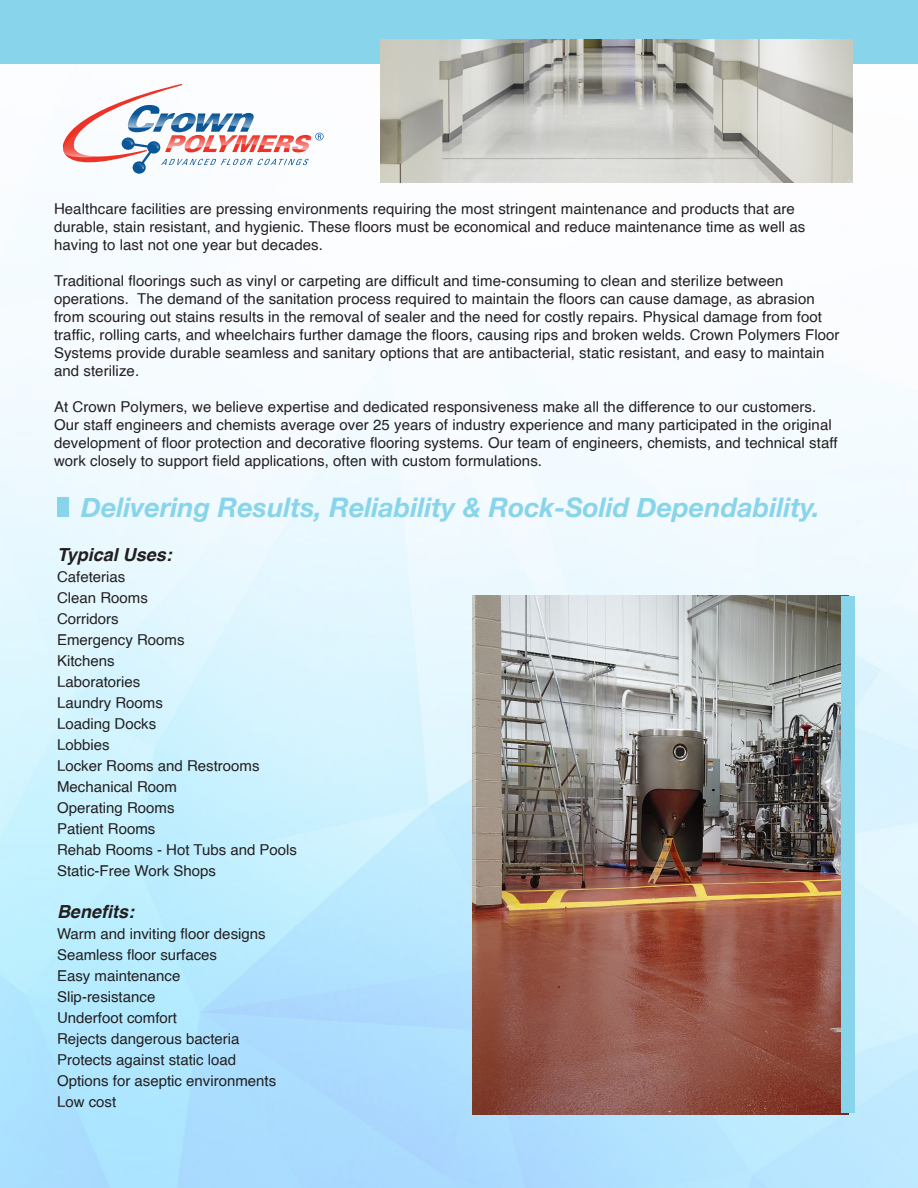
<style>
.page{position:relative;width:918px;height:1188px;background:#fff}
.page>*{position:absolute;margin:0;border:0;box-sizing:border-box;transform-origin:0 0}
.t1{font:italic 700 27px "Helvetica Neue";color:#88d5eb}
.t2{font:italic 700 18px "Helvetica";color:#231f20}
.t3{font:15px/18px "Helvetica";letter-spacing:.005em;color:#231f20}
</style>
<div class="page">
<img style="left:0;top:64px;width:918px;height:1124px">
<div style="left:0;top:0;width:918px;height:64px;background:#88d5eb"></div>
<svg style="left:63px;top:84px;width:261px;height:90px"></svg>
<img style="left:381px;top:39px;width:471px;height:144px">
<img style="left:472px;top:596px;width:376px;height:518px">
<div style="left:841px;top:596px;width:13px;height:517px;background:#88d5eb"></div>
<div style="left:58px;top:497px;width:11px;height:20px;background:#88d5eb"></div>
<p class="t3" style="left:54px;top:200px;width:753px">Healthcare facilities are pressing environments requiring the most stringent maintenance and products that are durable, stain resistant, and hygienic. These floors must be economical and reduce maintenance time as well as having to last not one year but decades.</p>
<p class="t3" style="left:54px;top:272px;width:787px">Traditional floorings such as vinyl or carpeting are difficult and time-consuming to clean and sterilize between operations. The demand of the sanitation process required to maintain the floors can cause damage, as abrasion from scouring out stains results in the removal of sealer and the need for costly repairs. Physical damage from foot traffic, rolling carts, and wheelchairs further damage the floors, causing rips and broken welds. Crown Polymers Floor Systems provide durable seamless and sanitary options that are antibacterial, static resistant, and easy to maintain and sterilize.</p>
<p class="t3" style="left:54px;top:398px;width:764px">At Crown Polymers, we believe expertise and dedicated responsiveness make all the difference to our customers.</p>
<p class="t3" style="left:54px;top:416px;width:779px">Our staff engineers and chemists average over 25 years of industry experience and many participated in the original</p>
<p class="t3" style="left:54px;top:434px;width:785px">development of floor protection and decorative flooring systems. Our team of engineers, chemists, and technical staff</p>
<p class="t3" style="left:54px;top:452px;width:490px">work closely to support field applications, often with custom formulations.</p>
<p class="t1" style="left:81px;top:491px;width:740px">Delivering Results, Reliability &amp; Rock-Solid Dependability.</p>
<p class="t2" style="left:57px;top:540px;width:116px">Typical Uses:</p>
<p class="t3" style="left:57px;top:568px;width:70px">Cafeterias</p>
<p class="t3" style="left:57px;top:589px;width:92px">Clean Rooms</p>
<p class="t3" style="left:57px;top:610px;width:63px">Corridors</p>
<p class="t3" style="left:57px;top:631px;width:129px">Emergency Rooms</p>
<p class="t3" style="left:57px;top:652px;width:59px">Kitchens</p>
<p class="t3" style="left:57px;top:673px;width:85px">Laboratories</p>
<p class="t3" style="left:57px;top:694px;width:107px">Laundry Rooms</p>
<p class="t3" style="left:57px;top:715px;width:101px">Loading Docks</p>
<p class="t3" style="left:57px;top:736px;width:54px">Lobbies</p>
<p class="t3" style="left:57px;top:757px;width:204px">Locker Rooms and Restrooms</p>
<p class="t3" style="left:57px;top:778px;width:122px">Mechanical Room</p>
<p class="t3" style="left:57px;top:799px;width:119px">Operating Rooms</p>
<p class="t3" style="left:57px;top:820px;width:100px">Patient Rooms</p>
<p class="t3" style="left:57px;top:841px;width:242px">Rehab Rooms - Hot Tubs and Pools</p>
<p class="t3" style="left:57px;top:862px;width:160px">Static-Free Work Shops</p>
<p class="t2" style="left:57px;top:897px;width:79px">Benefits:</p>
<p class="t3" style="left:57px;top:925px;width:210px">Warm and inviting floor designs</p>
<p class="t3" style="left:57px;top:946px;width:162px">Seamless floor surfaces</p>
<p class="t3" style="left:57px;top:967px;width:125px">Easy maintenance</p>
<p class="t3" style="left:57px;top:988px;width:100px">Slip-resistance</p>
<p class="t3" style="left:57px;top:1009px;width:122px">Underfoot comfort</p>
<p class="t3" style="left:57px;top:1030px;width:184px">Rejects dangerous bacteria</p>
<p class="t3" style="left:57px;top:1051px;width:181px">Protects against static load</p>
<p class="t3" style="left:57px;top:1072px;width:221px">Options for aseptic environments</p>
<p class="t3" style="left:57px;top:1093px;width:61px">Low cost</p>
</div>
